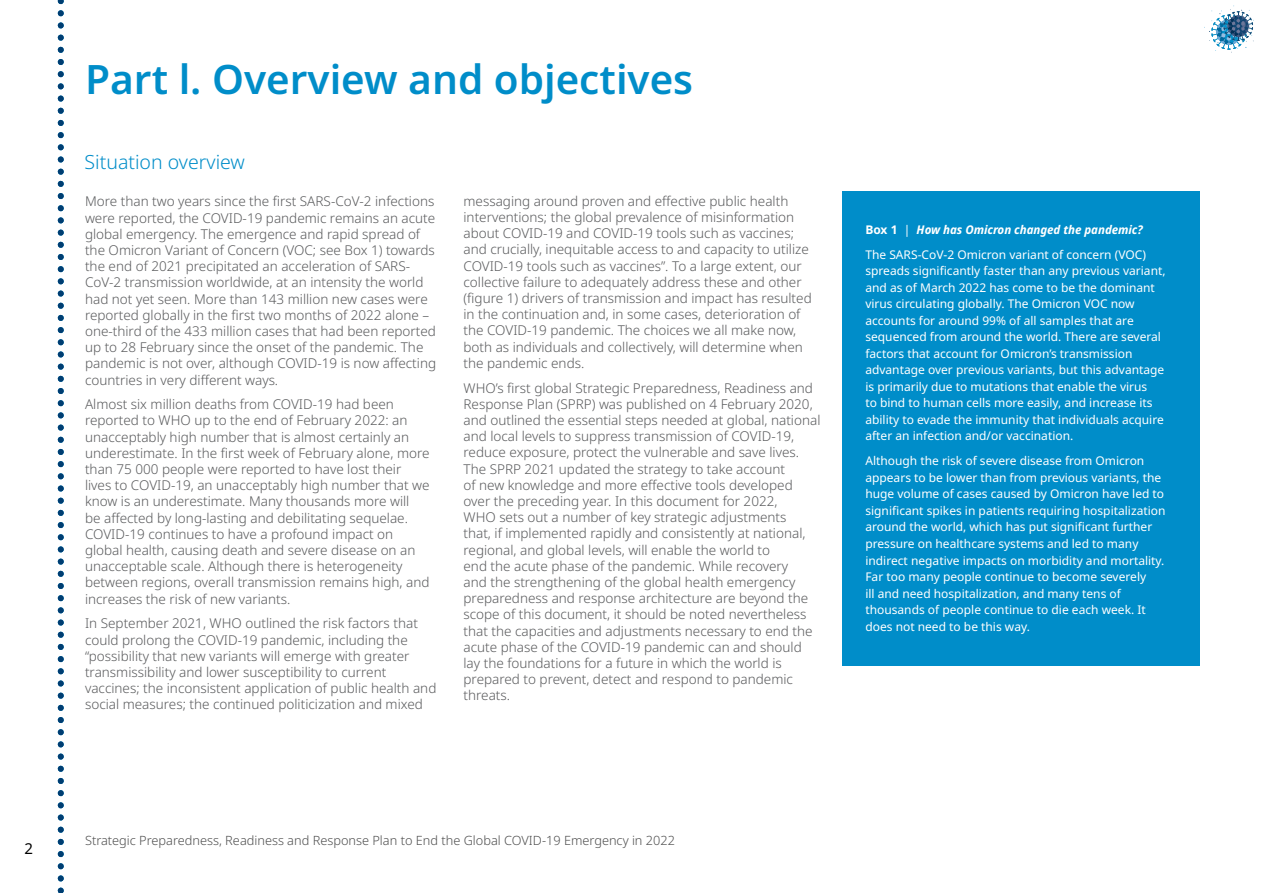
<style>
.page{position:relative;width:1263px;height:893px;background:#fff}
.page>*{position:absolute;margin:0;border:0;box-sizing:border-box;transform-origin:0 0}
.t1{font:600 40.5px "Noto Sans";color:#008dc9}
.t2{font:300 19.5px "Noto Sans";color:#008dc9}
.t3{font:15px "Noto Sans";color:#000}
.t4{font:300 13.5px/16.2px "Noto Sans";color:#58595b}
.t5{font:300 12.75px "Noto Sans";color:#4d4d4d}
.t6{font:12px/16.5px "Noto Sans";color:#fff}
.t7{font:italic 700 12px "Noto Sans Display";color:#fff}
.s1{font-family:"Noto Sans";font-style:normal}
.s2{font-family:"Noto Sans";font-weight:400;font-style:normal}
</style>
<div class="page">
<div style="left:842px;top:191px;width:357px;height:475px;background:#008dc9"></div>
<svg style="left:1204px;top:6px;width:50px;height:47px"></svg>
<svg style="left:58px;top:0;width:6px;height:893px"></svg>
<p class="t3" style="left:25px;top:838px;width:10px">2</p>
<h1 class="t1" style="left:85px;top:51px;width:610px">Part l. Overview and objectives</h1>
<h2 class="t2" style="left:85px;top:149px;width:162px">Situation overview</h2>
<p class="t4" style="left:85px;top:194px;width:353px">More than two years since the first SARS-CoV-2 infections were reported, the COVID-19 pandemic remains an acute global emergency. The emergence and rapid spread of the Omicron Variant of Concern (VOC; see Box 1) towards the end of 2021 precipitated an acceleration of SARS-CoV-2 transmission worldwide, at an intensity the world had not yet seen. More than 143 million new cases were reported globally in the first two months of 2022 alone – one-third of the 433 million cases that had been reported up to 28 February since the onset of the pandemic. The pandemic is not over, although COVID-19 is now affecting countries in very different ways.</p>
<p class="t4" style="left:85px;top:397px;width:346px">Almost six million deaths from COVID-19 had been reported to WHO up to the end of February 2022: an unacceptably high number that is almost certainly an underestimate. In the first week of February alone, more than 75 000 people were reported to have lost their lives to COVID-19, an unacceptably high number that we know is an underestimate. Many thousands more will<br>be affected by long-lasting and debilitating sequelae.<br>COVID-19 continues to have a profound impact on global health, causing death and severe disease on an unacceptable scale. Although there is heterogeneity between regions, overall transmission remains high, and increases the risk of new variants.</p>
<p class="t4" style="left:85px;top:616px;width:353px">In September 2021, WHO outlined the risk factors that could prolong the COVID-19 pandemic, including the “possibility that new variants will emerge with greater transmissibility and lower susceptibility to current vaccines; the inconsistent application of public health and social measures; the continued politicization and mixed</p>
<p class="t4" style="left:463px;top:193px;width:350px">messaging around proven and effective public health interventions; the global prevalence of misinformation about COVID-19 and COVID-19 tools such as vaccines; and crucially, inequitable access to and capacity to utilize COVID-19 tools such as vaccines”. To a large extent, our collective failure to adequately address these and other (figure 1) drivers of transmission and impact has resulted in the continuation and, in some cases, deterioration of the COVID-19 pandemic. The choices we all make now, both as individuals and collectively, will determine when the pandemic ends.</p>
<p class="t4" style="left:463px;top:380px;width:358px">WHO’s first global Strategic Preparedness, Readiness and Response Plan (SPRP) was published on 4 February 2020, and outlined the essential steps needed at global, national and local levels to suppress transmission of COVID-19, reduce exposure, protect the vulnerable and save lives.<br>The SPRP 2021 updated the strategy to take account<br>of new knowledge and more effective tools developed over the preceding year. In this document for 2022,<br>WHO sets out a number of key strategic adjustments<br>that, if implemented rapidly and consistently at national, regional, and global levels, will enable the world to<br>end the acute phase of the pandemic. While recovery<br>and the strengthening of the global health emergency preparedness and response architecture are beyond the scope of this document, it should be noted nevertheless that the capacities and adjustments necessary to end the acute phase of the COVID-19 pandemic can and should lay the foundations for a future in which the world is prepared to prevent, detect and respond to pandemic threats.</p>
<p class="t7" style="left:865px;top:221px;width:279px"><span class="s1">Box 1</span> <span class="s2">|</span> How has Omicron changed the pandemic?</p>
<p class="t6" style="left:865px;top:247px;width:302px">The SARS-CoV-2 Omicron variant of concern (VOC) spreads significantly faster than any previous variant, and as of March 2022 has come to be the dominant virus circulating globally. The Omicron VOC now accounts for around 99% of all samples that are sequenced from around the world. There are several factors that account for Omicron’s transmission advantage over previous variants, but this advantage is primarily due to mutations that enable the virus<br>to bind to human cells more easily, and increase its ability to evade the immunity that individuals acquire after an infection and/or vaccination.</p>
<p class="t6" style="left:865px;top:453px;width:302px">Although the risk of severe disease from Omicron appears to be lower than from previous variants, the huge volume of cases caused by Omicron have led to significant spikes in patients requiring hospitalization around the world, which has put significant further pressure on healthcare systems and led to many indirect negative impacts on morbidity and mortality.<br>Far too many people continue to become severely<br>ill and need hospitalization, and many tens of thousands of people continue to die each week. It does not need to be this way.</p>
<p class="t5" style="left:85px;top:831px;width:591px">Strategic Preparedness, Readiness and Response Plan to End the Global COVID-19 Emergency in 2022</p>
</div>
